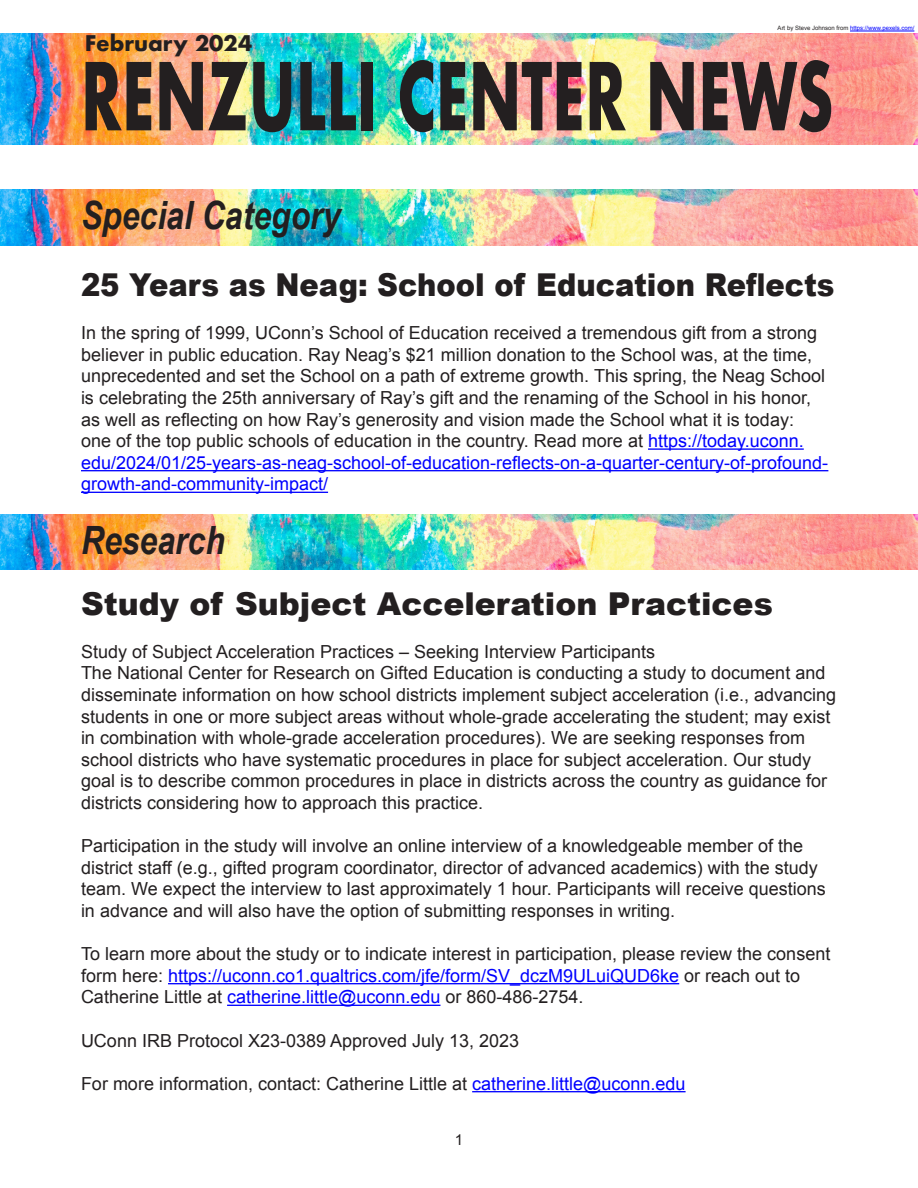
<style>
.page{position:relative;width:918px;height:1188px;background:#fff}
.page>*{position:absolute;margin:0;border:0;box-sizing:border-box;transform-origin:0 0}
.t1{font:700 90.75px "Futura";color:#231f20;scale:.64 1}
.t2{font:italic 700 39px "Arial Narrow";color:#231f20}
.t3{font:900 31.5px "Arial";color:#231f20;scale:.92 1}
.t4{font:900 31.5px "Arial";color:#231f20}
.t5{font:700 21px "Futura";color:#231f20}
.t6{font:18px/21.6px "Arial";color:#231f20}
.t7{font:15px "Arial";color:#231f20}
.t8{font:6px "Arial";color:#00f}
.s1{color:#231f20}
.s2{color:#00f}
</style>
<div class="page">
<hr style="left:850px;top:31px;width:64px;height:1px;background:#00f">
<img style="left:0;top:34px;width:918px;height:111px">
<img style="left:0;top:190px;width:918px;height:55px">
<hr style="left:648px;top:448px;width:156px;height:2px;background:#00f">
<hr style="left:81px;top:470px;width:747px;height:1px;background:#00f">
<hr style="left:81px;top:492px;width:247px;height:1px;background:#00f">
<img style="left:0;top:514px;width:918px;height:56px">
<hr style="left:168px;top:983px;width:511px;height:1px;background:#00f">
<hr style="left:227px;top:1005px;width:213px;height:1px;background:#00f">
<hr style="left:472px;top:1091px;width:214px;height:1px;background:#00f">
<p class="t8" style="left:778px;top:24px;width:138px"><span class="s1">Art by Steve Johnson from</span> https://www.pexels.com/</p>
<p class="t5" style="left:85px;top:28px;width:169px">February 2024</p>
<p class="t1" style="left:81px;top:31px;width:1178px">RENZULLI CENTER NEWS</p>
<h1 class="t2" style="left:81px;top:186px;width:261px">Special Category</h1>
<h2 class="t3" style="left:81px;top:262px;width:821px">25 Years as Neag: School of Education Reflects</h2>
<p class="t6" style="left:81px;top:322px;width:749px">In the spring of 1999, UConn’s School of Education received a tremendous gift from a strong believer in public education. Ray Neag’s $21 million donation to the School was, at the time, unprecedented and set the School on a path of extreme growth. This spring, the Neag School is celebrating the 25th anniversary of Ray’s gift and the renaming of the School in his honor, as well as reflecting on how Ray’s generosity and vision made the School what it is today: one of the top public schools of education in the country. Read more at <span class="s2">https://today.uconn. edu/2024/01/25-years-as-neag-school-of-education-reflects-on-a-quarter-century-of-profound&shy;growth-and-community-impact/</span></p>
<h1 class="t2" style="left:81px;top:510px;width:145px">Research</h1>
<h2 class="t4" style="left:81px;top:580px;width:693px">Study of Subject Acceleration Practices</h2>
<p class="t6" style="left:81px;top:641px;width:576px">Study of Subject Acceleration Practices – Seeking Interview Participants</p>
<p class="t6" style="left:81px;top:662px;width:757px">The National Center for Research on Gifted Education is conducting a study to document and disseminate information on how school districts implement subject acceleration (i.e., advancing students in one or more subject areas without whole-grade accelerating the student; may exist in combination with whole-grade acceleration procedures). We are seeking responses from school districts who have systematic procedures in place for subject acceleration. Our study goal is to describe common procedures in place in districts across the country as guidance for districts considering how to approach this practice.</p>
<p class="t6" style="left:81px;top:835px;width:746px">Participation in the study will involve an online interview of a knowledgeable member of the district staff (e.g., gifted program coordinator, director of advanced academics) with the study team. We expect the interview to last approximately 1 hour. Participants will receive questions in advance and will also have the option of submitting responses in writing.</p>
<p class="t6" style="left:81px;top:943px;width:751px">To learn more about the study or to indicate interest in participation, please review the consent form here: <span class="s2">https://uconn.co1.qualtrics.com/jfe/form/SV_dczM9ULuiQUD6ke</span> or reach out to<br>Catherine Little at <span class="s2">catherine.little@uconn.edu</span> or 860-486-2754.</p>
<p class="t6" style="left:81px;top:1030px;width:440px">UConn IRB Protocol X23-0389 Approved July 13, 2023</p>
<p class="t6" style="left:81px;top:1073px;width:606px">For more information, contact: Catherine Little at <span class="s2">catherine.little@uconn.edu</span></p>
<p class="t7" style="left:455px;top:1130px;width:10px">1</p>
</div>
